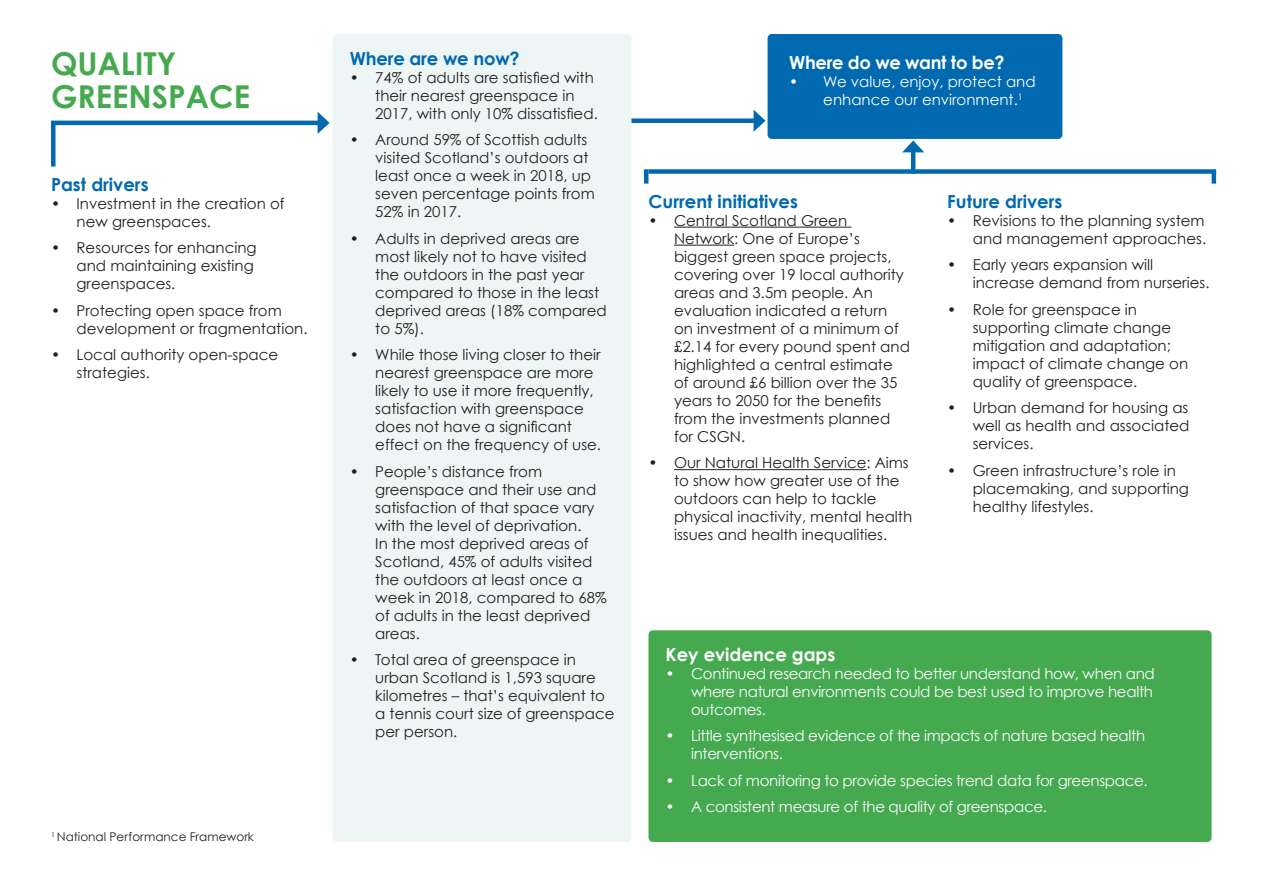
<style>
.page{position:relative;width:1263px;height:893px;background:#fff}
.page>*{position:absolute;margin:0;border:0;box-sizing:border-box;transform-origin:0 0}
.t1{font:700 31.5px/33px "Century Gothic";color:#45a950}
.t2{font:700 18px "Century Gothic";color:#0169af}
.t3{font:700 18px "Century Gothic";letter-spacing:-.02em;color:#fff}
.t4{font:700 18px "Century Gothic";color:#fff}
.t5{font:15px/18px "Century Gothic";color:#231f20}
.t6{font:15px/18px "Century Gothic";letter-spacing:-.02em;color:#fff}
.t7{font:15px/18px "Century Gothic";color:#fff}
.t8{font:12px "Century Gothic";color:#231f20}
</style>
<div class="page">
<div style="left:532px;top:118px;width:226px;height:5px;background:#0169af"></div>
<svg style="left:754px;top:110px;width:11px;height:22px"></svg>
<div style="left:767px;top:34px;width:295px;height:105px;background:#0169af;border-radius:4px"></div>
<div style="left:648px;top:630px;width:563px;height:212px;background:#45a950;border-radius:4px"></div>
<hr style="left:674px;top:227px;width:177px;height:1px;background:#231f20">
<hr style="left:674px;top:245px;width:60px;height:1px;background:#231f20">
<hr style="left:674px;top:469px;width:192px;height:1px;background:#231f20">
<div style="left:648px;top:169px;width:568px;height:5px;background:#0169af"></div>
<hr style="left:644px;top:169px;width:4px;height:15px;background:#0169af">
<div style="left:1211px;top:171px;width:5px;height:13px;background:#0169af"></div>
<hr style="left:911px;top:148px;width:4px;height:26px;background:#0169af">
<svg style="left:902px;top:140px;width:22px;height:12px"></svg>
<hr style="left:51px;top:121px;width:271px;height:4px;background:#0169af">
<svg style="left:318px;top:112px;width:12px;height:22px"></svg>
<div style="left:51px;top:123px;width:5px;height:44px;background:#0169af"></div>
<div style="left:333px;top:34px;width:298px;height:808px;background:#edf6f5;border-radius:4px"></div>
<h1 class="t1" style="left:51px;top:46px;width:201px">QUALITY<br>GREENSPACE</h1>
<p class="t2" style="left:51px;top:173px;width:99px">Past drivers</p>
<p class="t5" style="left:77px;top:194px;width:210px;text-indent:-26px">• Investment in the creation of new greenspaces.</p>
<p class="t5" style="left:77px;top:239px;width:182px;text-indent:-26px">• Resources for enhancing and maintaining existing greenspaces.</p>
<p class="t5" style="left:77px;top:301px;width:232px;text-indent:-26px">• Protecting open space from development or fragmentation.</p>
<p class="t5" style="left:77px;top:346px;width:203px;text-indent:-26px">• Local authority open-space strategies.</p>
<p class="t8" style="left:51px;top:830px;width:204px"><sup>1</sup> National Performance Framework</p>
<p class="t2" style="left:350px;top:47px;width:171px">Where are we now?</p>
<p class="t5" style="left:375px;top:68px;width:224px;text-indent:-26px">• 74% of adults are satisfied with their nearest greenspace in<br>2017, with only 10% dissatisfied.</p>
<p class="t5" style="left:375px;top:130px;width:221px;text-indent:-26px">• Around 59% of Scottish adults visited Scotland’s outdoors at least once a week in 2018, up seven percentage points from<br>52% in 2017.</p>
<p class="t5" style="left:375px;top:229px;width:233px;text-indent:-26px">• Adults in deprived areas are most likely not to have visited the outdoors in the past year compared to those in the least deprived areas (18% compared to 5%).</p>
<p class="t5" style="left:375px;top:345px;width:227px;text-indent:-26px">• While those living closer to their nearest greenspace are more likely to use it more frequently, satisfaction with greenspace does not have a significant effect on the frequency of use.</p>
<p class="t5" style="left:375px;top:462px;width:233px;text-indent:-26px">• People’s distance from greenspace and their use and satisfaction of that space vary with the level of deprivation.<br>In the most deprived areas of<br>Scotland, 45% of adults visited the outdoors at least once a week in 2018, compared to 68% of adults in the least deprived areas.</p>
<p class="t5" style="left:375px;top:650px;width:241px;text-indent:-26px">• Total area of greenspace in urban Scotland is 1,593 square kilometres – that’s equivalent to a tennis court size of greenspace per person.</p>
<p class="t3" style="left:789px;top:51px;width:217px">Where do we want to be?</p>
<p class="t7" style="left:823px;top:72px;width:214px;text-indent:-34px">• We value, enjoy, protect and enhance our environment.<sup>1</sup></p>
<p class="t2" style="left:648px;top:190px;width:151px">Current initiatives</p>
<p class="t5" style="left:674px;top:211px;width:237px;text-indent:-26px">• Central Scotland Green<br>Network: One of Europe’s biggest green space projects, covering over 19 local authority areas and 3.5m people. An evaluation indicated a return on investment of a minimum of £2.14 for every pound spent and highlighted a central estimate of around £6 billion over the 35 years to 2050 for the benefits from the investments planned for CSGN.</p>
<p class="t5" style="left:674px;top:454px;width:240px;text-indent:-26px">• Our Natural Health Service: Aims to show how greater use of the outdoors can help to tackle physical inactivity, mental health issues and health inequalities.</p>
<p class="t2" style="left:947px;top:190px;width:117px">Future drivers</p>
<p class="t5" style="left:947px;top:211px;width:260px;text-align:right">• Revisions to the planning system and management approaches.</p>
<p class="t5" style="left:973px;top:256px;width:238px;text-indent:-26px">• Early years expansion will increase demand from nurseries.</p>
<p class="t5" style="left:973px;top:300px;width:217px;text-indent:-26px">• Role for greenspace in supporting climate change mitigation and adaptation; impact of climate change on quality of greenspace.</p>
<p class="t5" style="left:973px;top:399px;width:218px;text-align:justify;text-indent:-26px">• Urban demand for housing as well as health and associated services.</p>
<p class="t5" style="left:973px;top:461px;width:218px;text-indent:-26px">• Green infrastructure’s role in placemaking, and supporting healthy lifestyles.</p>
<p class="t4" style="left:665px;top:643px;width:171px">Key evidence gaps</p>
<p class="t6" style="left:691px;top:664px;width:465px;text-indent:-26px">• Continued research needed to better understand how, when and where natural environments could be best used to improve health outcomes.</p>
<p class="t6" style="left:691px;top:727px;width:456px;text-indent:-26px">• Little synthesised evidence of the impacts of nature based health interventions.</p>
<p class="t6" style="left:665px;top:771px;width:484px">• Lack of monitoring to provide species trend data for greenspace.</p>
<p class="t6" style="left:665px;top:798px;width:383px">• A consistent measure of the quality of greenspace.</p>
</div>
